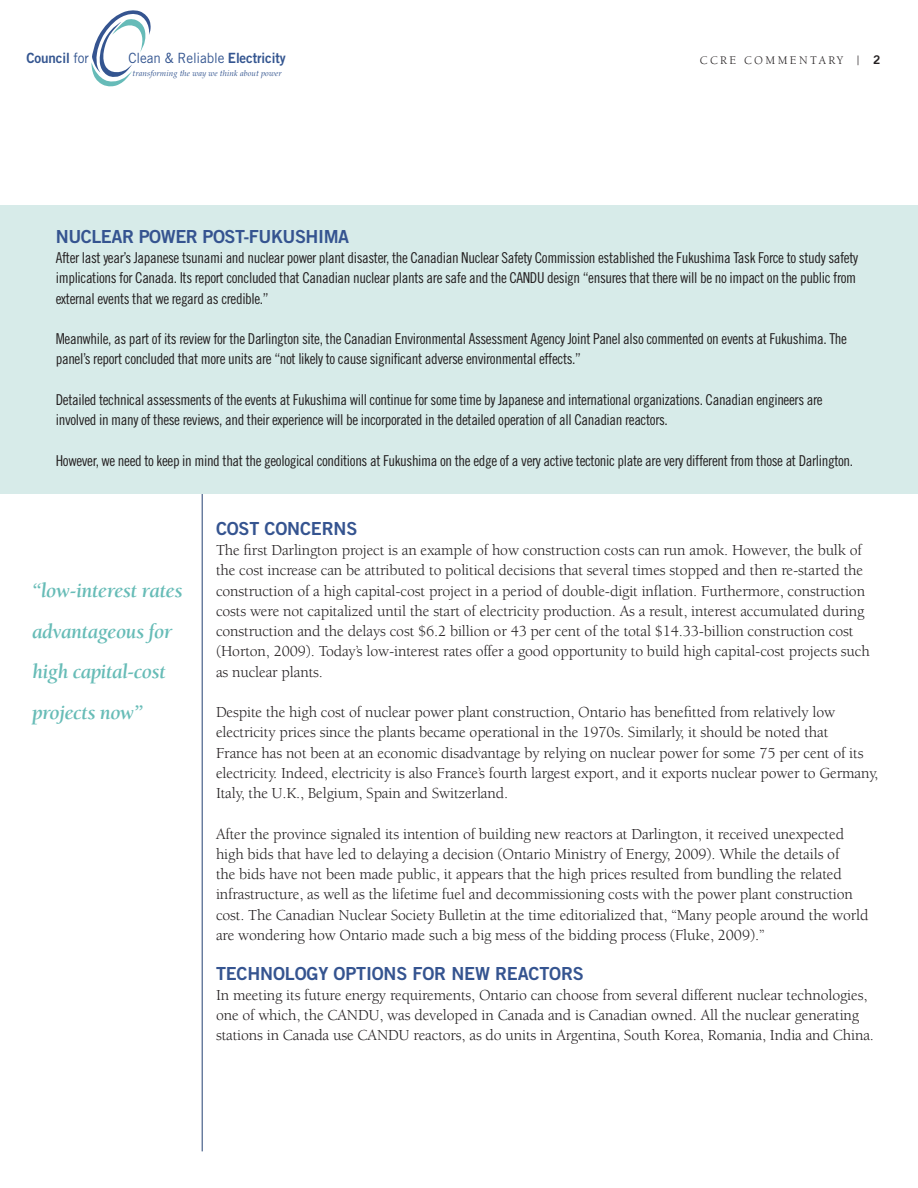
<style>
.page{position:relative;width:918px;height:1188px;background:#fff}
.page>*{position:absolute;margin:0;border:0;box-sizing:border-box;transform-origin:0 0}
.pulled_quotes{font:italic 700 21px/40.5px "Berkeley";letter-spacing:-.025em;color:#67bcb7}
.sub_heads{font:18px "Trade Gothic Bold Two";letter-spacing:-.01em;color:#355490}
.text{font:15.75px/20.2px "Berkeley";letter-spacing:-.01em;color:#231f20}
.text-2{font:15px/20.2px "Trade Gothic Cond Eighteen";letter-spacing:-.025em;color:#231f20}
.t1{font:14.1px "Trade Gothic";letter-spacing:-.01em;color:#345590;scale:.95 1}
.t2{font:14.1px "Trade Gothic Bold Two";letter-spacing:-.01em;color:#345590;scale:.95 1}
.t3{font:12px "Berkeley";letter-spacing:.2em;color:#231f20}
.t4{font:italic 8.25px "Book Antiqua";letter-spacing:.015em;color:#345590}
.s1{font-family:"Trade Gothic"}
.s2{font-family:"Trade Gothic Bold Two"}
</style>
<div class="page">
<hr style="left:202px;top:205px;width:1px;height:946px;background:#234172">
<svg style="left:91px;top:10px;width:60px;height:77px"></svg>
<div style="left:0;top:205px;width:918px;height:288px;background:#d7ebe9"></div>
<p class="t2" style="left:26px;top:49px;width:67px">Council <span class="s1">for</span></p>
<p class="t1" style="left:129px;top:49px;width:167px">Clean &amp; Reliable <span class="s2">Electricity</span></p>
<p class="t3" style="left:700px;top:54px;width:182px">CCRE COMMENTARY | <span class="s2">2</span></p>
<p class="t4" style="left:133px;top:68px;width:150px">transforming the way we think about power</p>
<p class="sub_heads" style="left:56px;top:225px;width:295px">NUCLEAR POWER POST-FUKUSHIMA</p>
<p class="text-2" style="left:56px;top:248px;width:804px">After last year’s Japanese tsunami and nuclear power plant disaster, the Canadian Nuclear Safety Commission established the Fukushima Task Force to study safety implications for Canada. Its report concluded that Canadian nuclear plants are safe and the CANDU design “ensures that there will be no impact on the public from external events that we regard as credible.”</p>
<p class="text-2" style="left:56px;top:329px;width:793px">Meanwhile, as part of its review for the Darlington site, the Canadian Environmental Assessment Agency Joint Panel also commented on events at Fukushima. The panel’s report concluded that more units are “not likely to cause significant adverse environmental effects.”</p>
<p class="text-2" style="left:56px;top:389px;width:768px">Detailed technical assessments of the events at Fukushima will continue for some time by Japanese and international organizations. Canadian engineers are involved in many of these reviews, and their experience will be incorporated in the detailed operation of all Canadian reactors.</p>
<p class="text-2" style="left:56px;top:450px;width:799px">However, we need to keep in mind that the geological conditions at Fukushima on the edge of a very active tectonic plate are very different from those at Darlington.</p>
<p class="pulled_quotes" style="left:32px;top:571px;width:152px">“low-interest rates advantageous for high capital-cost projects now”</p>
<p class="sub_heads" style="left:216px;top:517px;width:143px">COST CONCERNS</p>
<p class="text" style="left:216px;top:540px;width:655px">The first Darlington project is an example of how construction costs can run amok. However, the bulk of the cost increase can be attributed to political decisions that several times stopped and then re-started the construction of a high capital-cost project in a period of double-digit inflation. Furthermore, construction costs were not capitalized until the start of electricity production. As a result, interest accumulated during construction and the delays cost $6.2 billion or 43 per cent of the total $14.33-billion construction cost (Horton, 2009). Today’s low-interest rates offer a good opportunity to build high capital-cost projects such as nuclear plants.</p>
<p class="text" style="left:216px;top:702px;width:664px">Despite the high cost of nuclear power plant construction, Ontario has benefitted from relatively low electricity prices since the plants became operational in the 1970s. Similarly, it should be noted that<br>France has not been at an economic disadvantage by relying on nuclear power for some 75 per cent of its electricity. Indeed, electricity is also France’s fourth largest export, and it exports nuclear power to Germany, Italy, the U.K., Belgium, Spain and Switzerland.</p>
<p class="text" style="left:216px;top:824px;width:654px">After the province signaled its intention of building new reactors at Darlington, it received unexpected high bids that have led to delaying a decision (Ontario Ministry of Energy, 2009). While the details of<br>the bids have not been made public, it appears that the high prices resulted from bundling the related infrastructure, as well as the lifetime fuel and decommissioning costs with the power plant construction cost. The Canadian Nuclear Society Bulletin at the time editorialized that, “Many people around the world are wondering how Ontario made such a big mess of the bidding process (Fluke, 2009).”</p>
<p class="sub_heads" style="left:216px;top:962px;width:369px">TECHNOLOGY OPTIONS FOR NEW REACTORS</p>
<p class="text" style="left:216px;top:985px;width:660px">In meeting its future energy requirements, Ontario can choose from several different nuclear technologies, one of which, the CANDU, was developed in Canada and is Canadian owned. All the nuclear generating stations in Canada use CANDU reactors, as do units in Argentina, South Korea, Romania, India and China.</p>
</div>
